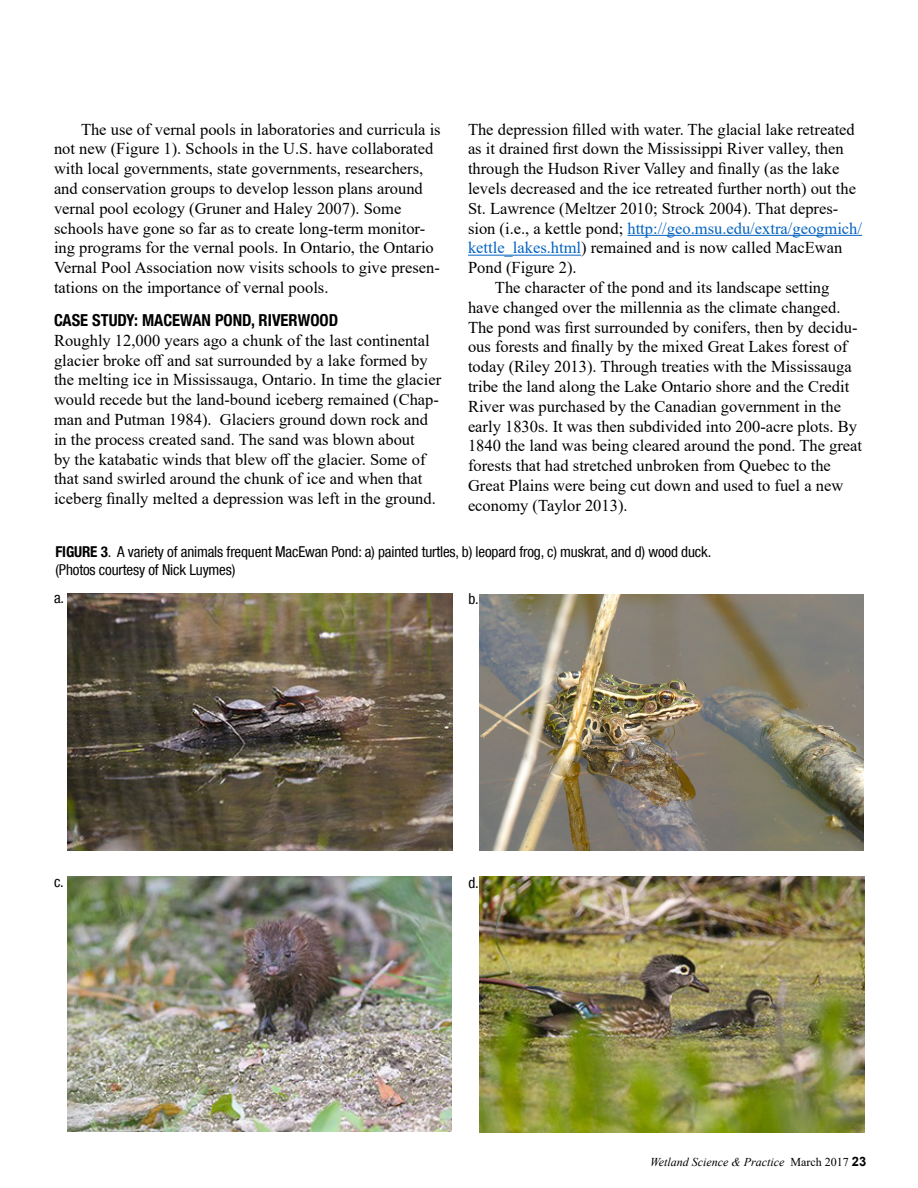
<style>
.page{position:relative;width:918px;height:1188px;background:#fff}
.page>*{position:absolute;margin:0;border:0;box-sizing:border-box;transform-origin:0 0}
.t1{font:16.5px/19.8px "Times New Roman";color:#000}
.t2{font:16.5px "Times New Roman";color:#0563c1}
.t3{font:700 condensed 16.5px "Helvetica Neue LT";color:#000}
.t4{font:condensed 15px/18px "Helvetica Neue LT Com";letter-spacing:-.01em;color:#000}
.t5{font:italic 12px "Times New Roman";color:#000}
.s1{color:#000}
.s2{color:#0563c1}
.s3{font-family:"Helvetica Neue LT";font-weight:700}
.s4{font-style:normal}
.s5{font-family:"Arial";font-weight:700;font-style:normal;font-size:12.9px}
</style>
<div class="page">
<hr style="left:627px;top:235px;width:235px;height:1px;background:#0563c1">
<hr style="left:468px;top:255px;width:113px;height:1px;background:#0563c1">
<img style="left:67px;top:594px;width:386px;height:257px">
<img style="left:480px;top:595px;width:384px;height:256px">
<img style="left:67px;top:877px;width:384px;height:254px">
<img style="left:480px;top:876px;width:384px;height:257px">
<p class="t1" style="left:468px;top:119px;width:388px">The depression filled with water. The glacial lake retreated</p>
<p class="t1" style="left:468px;top:138px;width:377px">as it drained first down the Mississippi River valley, then</p>
<p class="t1" style="left:468px;top:158px;width:373px">through the Hudson River Valley and finally (as the lake</p>
<p class="t1" style="left:468px;top:178px;width:390px">levels decreased and the ice retreated further north) out the</p>
<p class="t1" style="left:468px;top:198px;width:372px">St. Lawrence (Meltzer 2010; Strock 2004). That depres-</p>
<p class="t2" style="left:468px;top:216px;width:396px"><span class="s1">sion (i.e., a kettle pond;</span> http://geo.msu.edu/extra/geogmich/</p>
<p class="t1" style="left:468px;top:237px;width:376px"><span class="s2">kettle_lakes.html</span>) remained and is now called MacEwan</p>
<p class="t1" style="left:468px;top:257px;width:110px">Pond (Figure 2).</p>
<p class="t1" style="left:495px;top:277px;width:336px">The character of the pond and its landscape setting</p>
<p class="t1" style="left:468px;top:297px;width:374px">have changed over the millennia as the climate changed.</p>
<p class="t1" style="left:468px;top:317px;width:391px">The pond was first surrounded by conifers, then by decidu-</p>
<p class="t1" style="left:468px;top:336px;width:381px">ous forests and finally by the mixed Great Lakes forest of</p>
<p class="t1" style="left:468px;top:356px;width:385px">today (Riley 2013). Through treaties with the Mississauga</p>
<p class="t1" style="left:468px;top:376px;width:383px">tribe the land along the Lake Ontario shore and the Credit</p>
<p class="t1" style="left:468px;top:396px;width:375px">River was purchased by the Canadian government in the</p>
<p class="t1" style="left:468px;top:416px;width:391px">early 1830s. It was then subdivided into 200-acre plots. By</p>
<p class="t1" style="left:468px;top:435px;width:396px">1840 the land was being cleared around the pond. The great</p>
<p class="t1" style="left:468px;top:455px;width:364px">forests that had stretched unbroken from Quebec to the</p>
<p class="t1" style="left:468px;top:475px;width:377px">Great Plains were being cut down and used to fuel a new</p>
<p class="t1" style="left:468px;top:495px;width:161px">economy (Taylor 2013).</p>
<p class="t4" style="left:56px;top:542px;width:657px"><span class="s3">FIGURE 3</span>. A variety of animals frequent MacEwan Pond: a) painted turtles, b) leopard frog, c) muskrat, and d) wood duck. (Photos courtesy of Nick Luymes)</p>
<p class="t4" style="left:54px;top:589px;width:12px">a.</p>
<p class="t1" style="left:54px;top:119px;width:388px;text-indent:27px">The use of vernal pools in laboratories and curricula is not new (Figure 1). Schools in the U.S. have collaborated with local governments, state governments, researchers, and conservation groups to develop lesson plans around vernal pool ecology (Gruner and Haley 2007). Some schools have gone so far as to create long-term monitor&shy;ing programs for the vernal pools. In Ontario, the Ontario Vernal Pool Association now visits schools to give presen&shy;tations on the importance of vernal pools.</p>
<p class="t3" style="left:54px;top:310px;width:286px">CASE STUDY: MACEWAN POND, RIVERWOOD</p>
<p class="t1" style="left:54px;top:330px;width:389px">Roughly 12,000 years ago a chunk of the last continental glacier broke off and sat surrounded by a lake formed by the melting ice in Mississauga, Ontario. In time the glacier would recede but the land-bound iceberg remained (Chap&shy;man and Putman 1984). Glaciers ground down rock and in the process created sand. The sand was blown about<br>by the katabatic winds that blew off the glacier. Some of that sand swirled around the chunk of ice and when that iceberg finally melted a depression was left in the ground.</p>
<p class="t4" style="left:468px;top:590px;width:12px">b.</p>
<p class="t4" style="left:54px;top:872px;width:11px">c.</p>
<p class="t4" style="left:468px;top:873px;width:12px">d.</p>
<p class="t5" style="left:650px;top:1153px;width:218px">Wetland Science &amp; Practice <span class="s4">March 2017</span> <span class="s5">23</span></p>
</div>
